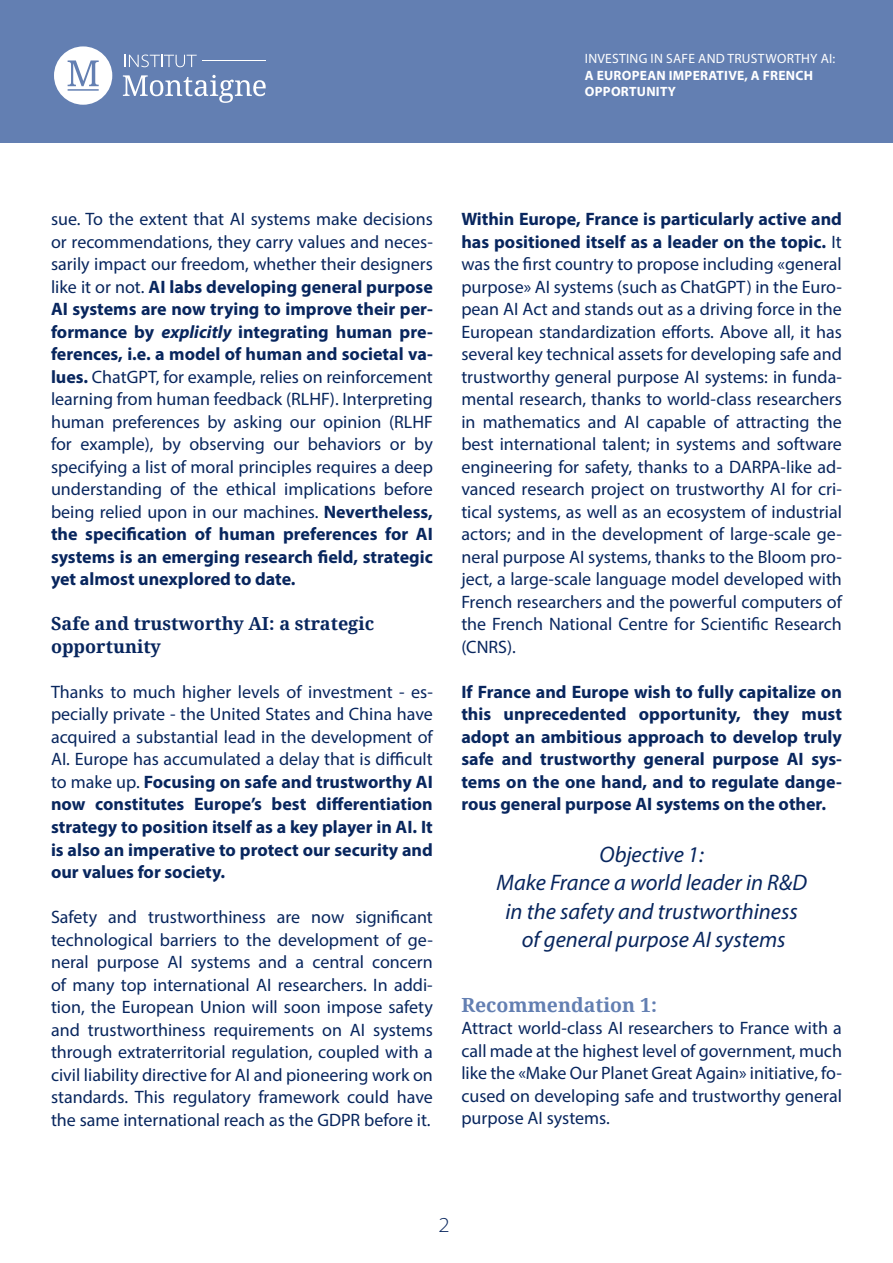
<style>
.page{position:relative;width:893px;height:1263px;background:#fff}
.page>*{position:absolute;margin:0;border:0;box-sizing:border-box;transform-origin:0 0}
.t1{font:italic 22.5px/28.5px "Myriad Pro";color:#08265e;text-align:center}
.t2{font:300 semi-expanded 21.3px "Myriad Pro";color:#08265e}
.t3{font:700 19.5px "Noto Serif";color:#637fb2}
.t4{font:18px/22.5px "Myriad Pro";color:#08265e;text-align:justify}
.t5{font:700 18px/22.5px "Myriad Pro";color:#08265e;text-align:justify}
.t6{font:700 18px/22.5px "Noto Serif";color:#08265e}
.t7{font:700 13.5px/16.5px "Myriad Pro";letter-spacing:.02em;color:#fff}
.t8{font:13.5px "Myriad Pro";letter-spacing:.02em;color:#fff}
.s1{font-weight:700}
.s2{font-weight:700;font-style:italic}
</style>
<div class="page">
<div style="left:0;top:0;width:893px;height:142px;background:#637fb2"></div>
<svg style="left:54px;top:46px;width:58px;height:59px"></svg>
<svg style="left:124px;top:55px;width:73px;height:12px"></svg>
<hr style="left:203px;top:60px;width:63px;height:1px;background:#fff">
<svg style="left:123px;top:75px;width:143px;height:28px"></svg>
<p class="t8" style="left:585px;top:50px;width:252px">INVESTING IN SAFE AND TRUSTWORTHY AI:</p>
<p class="t7" style="left:585px;top:67px;width:230px">A EUROPEAN IMPERATIVE, A FRENCH<br>OPPORTUNITY</p>
<p class="t4" style="left:51px;top:208px;width:383px">sue. To the extent that AI systems make decisions or recommendations, they carry values and neces&shy;sarily impact our freedom, whether their designers like it or not. <span class="s1">AI labs developing general purpose AI systems are now trying to improve their per&shy;formance by</span> <span class="s2">explicitly</span> <span class="s1">integrating human pre&shy;ferences, i.e. a model of human and societal va&shy;lues.</span> ChatGPT, for example, relies on reinforcement learning from human feedback (RLHF). Interpreting human preferences by asking our opinion (RLHF for example), by observing our behaviors or by specifying a list of moral principles requires a deep understanding of the ethical implications before being relied upon in our machines. <span class="s1">Nevertheless, the specification of human preferences for AI systems is an emerging research field, strategic yet almost unexplored to date.</span></p>
<p class="t6" style="left:51px;top:612px;width:325px">Safe and trustworthy AI: a strategic opportunity</p>
<p class="t4" style="left:51px;top:680px;width:383px">Thanks to much higher levels of investment - es&shy;pecially private - the United States and China have acquired a substantial lead in the development of AI. Europe has accumulated a delay that is difficult to make up. <span class="s1">Focusing on safe and trustworthy AI now constitutes Europe’s best differentiation strategy to position itself as a key player in AI. It is also an imperative to protect our security and our values for society.</span></p>
<p class="t4" style="left:51px;top:905px;width:383px">Safety and trustworthiness are now significant technological barriers to the development of ge&shy;neral purpose AI systems and a central concern of many top international AI researchers. In addi&shy;tion, the European Union will soon impose safety and trustworthiness requirements on AI systems through extraterritorial regulation, coupled with a civil liability directive for AI and pioneering work on standards. This regulatory framework could have the same international reach as the GDPR before it.</p>
<p class="t4" style="left:461px;top:208px;width:382px"><span class="s1">Within Europe, France is particularly active and has positioned itself as a leader on the topic.</span> It was the first country to propose including «general purpose» AI systems (such as ChatGPT) in the Euro&shy;pean AI Act and stands out as a driving force in the European standardization efforts. Above all, it has several key technical assets for developing safe and trustworthy general purpose AI systems: in funda&shy;mental research, thanks to world-class researchers in mathematics and AI capable of attracting the best international talent; in systems and software engineering for safety, thanks to a DARPA-like ad&shy;vanced research project on trustworthy AI for cri&shy;tical systems, as well as an ecosystem of industrial actors; and in the development of large-scale ge&shy;neral purpose AI systems, thanks to the Bloom pro&shy;ject, a large-scale language model developed with French researchers and the powerful computers of the French National Centre for Scientific Research (CNRS).</p>
<p class="t5" style="left:461px;top:680px;width:382px">If France and Europe wish to fully capitalize on this unprecedented opportunity, they must adopt an ambitious approach to develop truly safe and trustworthy general purpose AI sys&shy;tems on the one hand, and to regulate dange&shy;rous general purpose AI systems on the other.</p>
<p class="t1" style="left:496px;top:839px;width:312px">Objective 1:<br>Make France a world leader in R&amp;D in the safety and trustworthiness of general purpose AI systems</p>
<p class="t3" style="left:461px;top:991px;width:197px">Recommendation 1:</p>
<p class="t4" style="left:461px;top:1016px;width:382px">Attract world-class AI researchers to France with a call made at the highest level of government, much like the «Make Our Planet Great Again» initiative, fo&shy;cused on developing safe and trustworthy general purpose AI systems.</p>
<p class="t2" style="left:438px;top:1212px;width:13px">2</p>
</div>
